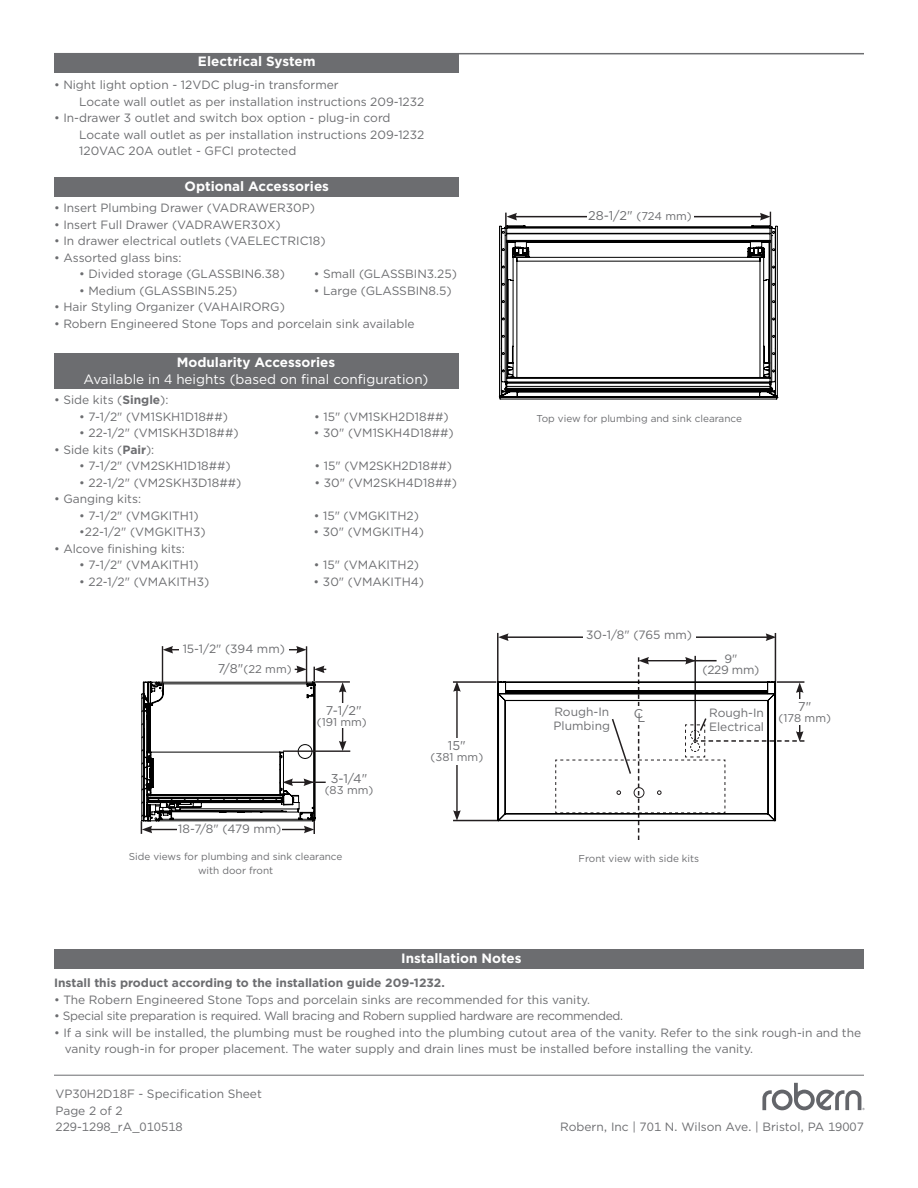
<style>
.page{position:relative;width:918px;height:1188px;background:#fff}
.page>*{position:absolute;margin:0;border:0;box-sizing:border-box;transform-origin:0 0}
.t1{font:13.5px/16.5px "Gotham";color:#fff;text-align:center}
.t2{font:700 13.5px "Gotham";color:#fff}
.t3{font:12.75px "Gotham";color:#6c6d70}
.Spec_Sheet{font:12px/16.5px "Gotham";color:#6c6d70}
.Spec_Sheet-2{font:12px "Gotham";letter-spacing:-.025em;color:#6c6d70}
.copy{font:700 12px "Gotham";color:#6c6d70}
.t4{font:11.25px "Gotham";color:#6c6d70}
.t5{font:10.05px "Gotham";color:#6c6d70}
.s1{font-weight:700}
.s2{font-size:12.75px}
.s3{font-size:11.25px}
</style>
<div class="page">
<hr style="left:54px;top:53px;width:810px;height:1px;background:#6c6d70">
<hr style="left:54px;top:1075px;width:810px;height:1px;background:#6c6d70">
<div style="left:54px;top:54px;width:405px;height:19px;background:#6c6d70"></div>
<div style="left:54px;top:177px;width:405px;height:20px;background:#6c6d70"></div>
<div style="left:54px;top:949px;width:810px;height:20px;background:#6c6d70"></div>
<div style="left:54px;top:353px;width:405px;height:36px;background:#6c6d70"></div>
<svg style="left:762px;top:1083px;width:103px;height:28px"></svg>
<hr style="left:162px;top:646px;width:1px;height:39px;background:#231f20">
<hr style="left:306px;top:646px;width:1px;height:37px;background:#231f20">
<hr style="left:171px;top:649px;width:128px;height:1px;background:#231f20">
<svg style="left:163px;top:646px;width:10px;height:8px"></svg>
<svg style="left:296px;top:646px;width:11px;height:8px"></svg>
<hr style="left:315px;top:681px;width:35px;height:2px;background:#231f20">
<hr style="left:283px;top:750px;width:67px;height:2px;background:#231f20">
<hr style="left:342px;top:690px;width:1px;height:53px;background:#231f20">
<svg style="left:339px;top:682px;width:7px;height:11px"></svg>
<svg style="left:339px;top:741px;width:7px;height:10px"></svg>
<div style="left:317px;top:703px;width:50px;height:25px;background:#fff"></div>
<svg style="left:141px;top:666px;width:185px;height:168px"></svg>
<div style="left:179px;top:644px;width:109px;height:13px;background:#fff"></div>
<div style="left:178px;top:823px;width:104px;height:13px;background:#fff"></div>
<svg style="left:499px;top:226px;width:279px;height:173px"></svg>
<hr style="left:515px;top:216px;width:247px;height:1px;background:#231f20">
<svg style="left:760px;top:212px;width:11px;height:16px"></svg>
<svg style="left:505px;top:213px;width:12px;height:15px"></svg>
<div style="left:587px;top:210px;width:106px;height:14px;background:#fff"></div>
<hr style="left:453px;top:681px;width:43px;height:2px;background:#231f20">
<hr style="left:456px;top:689px;width:2px;height:124px;background:#231f20">
<svg style="left:453px;top:681px;width:8px;height:11px"></svg>
<svg style="left:453px;top:810px;width:8px;height:10px"></svg>
<hr style="left:775px;top:633px;width:1px;height:48px;background:#231f20">
<hr style="left:497px;top:633px;width:2px;height:48px;background:#231f20">
<hr style="left:506px;top:636px;width:262px;height:2px;background:#231f20">
<svg style="left:766px;top:633px;width:9px;height:8px"></svg>
<svg style="left:498px;top:633px;width:11px;height:8px"></svg>
<hr style="left:453px;top:820px;width:44px;height:1px;background:#231f20">
<div style="left:583px;top:630px;width:112px;height:14px;background:#fff"></div>
<div style="left:430px;top:739px;width:54px;height:26px;background:#fff"></div>
<hr style="left:694px;top:656px;width:2px;height:84px;background:#231f20">
<svg style="left:497px;top:657px;width:307px;height:183px"></svg>
<hr style="left:687px;top:660px;width:30px;height:1px;background:#231f20">
<p class="t2" style="left:198px;top:53px;width:119px">Electrical System</p>
<p class="Spec_Sheet" style="left:79px;top:76px;width:347px;text-indent:-25px">• Night light option - 12VDC plug-in transformer<br>Locate wall outlet as per installation instructions 209-1232</p>
<p class="Spec_Sheet" style="left:79px;top:109px;width:347px;text-indent:-25px">• In-drawer 3 outlet and switch box option - plug-in cord<br>Locate wall outlet as per installation instructions 209-1232<br>120VAC 20A outlet - GFCI protected</p>
<p class="t2" style="left:185px;top:177px;width:146px">Optional Accessories</p>
<p class="Spec_Sheet" style="left:54px;top:199px;width:262px">• Insert Plumbing Drawer (VADRAWER30P)</p>
<p class="Spec_Sheet" style="left:54px;top:216px;width:228px">• Insert Full Drawer (VADRAWER30X)</p>
<p class="Spec_Sheet" style="left:54px;top:232px;width:273px">• In drawer electrical outlets (VAELECTRIC18)</p>
<p class="Spec_Sheet" style="left:54px;top:249px;width:129px">• Assorted glass bins:</p>
<p class="Spec_Sheet" style="left:79px;top:265px;width:207px">• Divided storage (GLASSBIN6.38)</p>
<p class="Spec_Sheet" style="left:314px;top:265px;width:145px">• Small (GLASSBIN3.25)</p>
<p class="Spec_Sheet" style="left:79px;top:282px;width:160px">• Medium (GLASSBIN5.25)</p>
<p class="Spec_Sheet" style="left:314px;top:282px;width:139px">• Large (GLASSBIN8.5)</p>
<p class="Spec_Sheet" style="left:54px;top:298px;width:232px">• Hair Styling Organizer (VAHAIRORG)</p>
<p class="Spec_Sheet" style="left:54px;top:315px;width:362px">• Robern Engineered Stone Tops and porcelain sink available</p>
<p class="t1" style="left:84px;top:354px;width:346px"><span class="s1">Modularity Accessories<br></span>Available in 4 heights (based on final configuration)</p>
<p class="Spec_Sheet" style="left:54px;top:391px;width:116px">• Side kits (<span class="s1">Single</span>):</p>
<p class="Spec_Sheet" style="left:79px;top:408px;width:150px">• 7-1/2" (VM1SKH1D18##)</p>
<p class="Spec_Sheet" style="left:314px;top:408px;width:136px">• 15" (VM1SKH2D18##)</p>
<p class="Spec_Sheet" style="left:79px;top:424px;width:161px">• 22-1/2" (VM1SKH3D18##)</p>
<p class="Spec_Sheet" style="left:314px;top:424px;width:141px">• 30" (VM1SKH4D18##)</p>
<p class="Spec_Sheet" style="left:54px;top:441px;width:102px">• Side kits (<span class="s1">Pair</span>):</p>
<p class="Spec_Sheet" style="left:79px;top:457px;width:153px">• 7-1/2" (VM2SKH1D18##)</p>
<p class="Spec_Sheet" style="left:315px;top:457px;width:139px">• 15" (VM2SKH2D18##)</p>
<p class="Spec_Sheet" style="left:79px;top:474px;width:164px">• 22-1/2" (VM2SKH3D18##)</p>
<p class="Spec_Sheet" style="left:314px;top:474px;width:144px">• 30" (VM2SKH4D18##)</p>
<p class="Spec_Sheet" style="left:54px;top:490px;width:89px">• Ganging kits:</p>
<p class="Spec_Sheet" style="left:79px;top:507px;width:121px">• 7-1/2" (VMGKITH1)</p>
<p class="Spec_Sheet" style="left:314px;top:507px;width:107px">• 15" (VMGKITH2)</p>
<p class="Spec_Sheet" style="left:79px;top:523px;width:128px">•22-1/2" (VMGKITH3)</p>
<p class="Spec_Sheet" style="left:314px;top:523px;width:112px">• 30" (VMGKITH4)</p>
<p class="Spec_Sheet" style="left:54px;top:540px;width:132px">• Alcove finishing kits:</p>
<p class="Spec_Sheet" style="left:79px;top:556px;width:121px">• 7-1/2" (VMAKITH1)</p>
<p class="Spec_Sheet" style="left:314px;top:556px;width:107px">• 15" (VMAKITH2)</p>
<p class="Spec_Sheet" style="left:79px;top:573px;width:132px">• 22-1/2" (VMAKITH3)</p>
<p class="Spec_Sheet" style="left:314px;top:573px;width:112px">• 30" (VMAKITH4)</p>
<p class="Spec_Sheet" style="left:183px;top:641px;width:104px">15-1/2" (394 mm)</p>
<p class="t4" style="left:218px;top:662px;width:75px"><span class="s2">7/8"</span>(22 mm)</p>
<p class="Spec_Sheet" style="left:178px;top:820px;width:105px">18-7/8" (479 mm)</p>
<p class="t3" style="left:326px;top:702px;width:37px">7-1/2"</p>
<p class="t4" style="left:317px;top:715px;width:52px">(191 mm)</p>
<p class="t3" style="left:331px;top:770px;width:38px">3-1/4"</p>
<p class="t4" style="left:325px;top:783px;width:50px">(83 mm)</p>
<p class="t5" style="left:129px;top:850px;width:215px">Side views for plumbing and sink clearance</p>
<p class="t5" style="left:198px;top:864px;width:77px">with door front</p>
<p class="t3" style="left:448px;top:738px;width:19px">15"</p>
<p class="t4" style="left:431px;top:750px;width:54px">(381 mm)</p>
<p class="t3" style="left:588px;top:207px;width:105px">28-1/2" <span class="s3">(724 mm)</span></p>
<p class="t5" style="left:537px;top:412px;width:207px">Top view for plumbing and sink clearance</p>
<p class="Spec_Sheet" style="left:586px;top:626px;width:107px">30-1/8" (765 mm)</p>
<p class="Spec_Sheet" style="left:702px;top:653px;width:58px;line-height:11.2px;text-align:center">9"<br>(229 mm)</p>
<p class="Spec_Sheet" style="left:554px;top:705px;width:58px;line-height:13.5px">Rough-In<br>Plumbing</p>
<p class="t3" style="left:634px;top:705px;width:11px">C</p>
<p class="t3" style="left:637px;top:710px;width:9px">L</p>
<p class="Spec_Sheet" style="left:709px;top:706px;width:56px;line-height:13.5px">Rough-In<br>Electrical</p>
<p class="t3" style="left:798px;top:698px;width:15px">7"</p>
<p class="t4" style="left:779px;top:711px;width:54px">(178 mm)</p>
<p class="t5" style="left:578px;top:852px;width:122px">Front view with side kits</p>
<p class="t2" style="left:401px;top:949px;width:122px">Installation Notes</p>
<p class="copy" style="left:54px;top:975px;width:392px">Install this product according to the installation guide 209-1232.</p>
<p class="Spec_Sheet" style="left:54px;top:991px;width:538px">• The Robern Engineered Stone Tops and porcelain sinks are recommended for this vanity.</p>
<p class="Spec_Sheet-2" style="left:54px;top:1008px;width:571px">• Special site preparation is required. Wall bracing and Robern supplied hardware are recommended.</p>
<p class="Spec_Sheet" style="left:65px;top:1024px;width:798px;text-indent:-11px">• If a sink will be installed, the plumbing must be roughed into the plumbing cutout area of the vanity. Refer to the sink rough-in and the vanity rough-in for proper placement. The water supply and drain lines must be installed before installing the vanity.</p>
<p class="Spec_Sheet" style="left:56px;top:1086px;width:208px">VP30H2D18F - Specification Sheet</p>
<p class="Spec_Sheet" style="left:56px;top:1102px;width:69px">Page 2 of 2</p>
<p class="Spec_Sheet" style="left:56px;top:1119px;width:129px">229-1298_rA_010518</p>
<p class="Spec_Sheet" style="left:560px;top:1118px;width:305px">Robern, Inc | 701 N. Wilson Ave. | Bristol, PA 19007</p>
</div>
